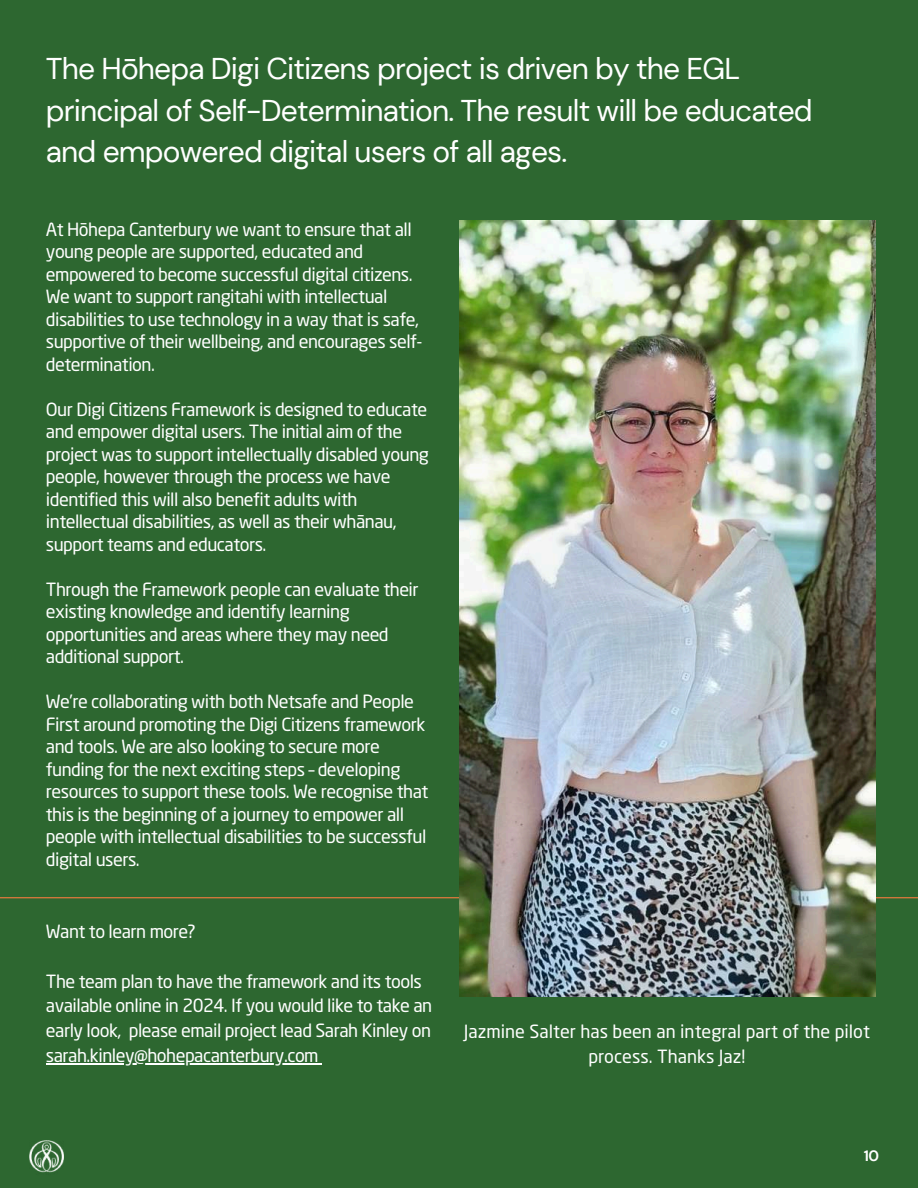
<style>
.page{position:relative;width:918px;height:1188px;background:#2d6730}
.page>*{position:absolute;margin:0;border:0;box-sizing:border-box;transform-origin:0 0}
.t1{font:30px/41.7px "DM Sans";letter-spacing:-.03em;color:#fff}
.t2{font:18px/22.5px "Neo Sans W1 G";letter-spacing:-.03em;color:#fff}
.t3{font:18px/24.8px "Neo Sans W1 G";color:#fff;text-align:center}
.t4{font:700 15px "DM Sans";color:#fff}
</style>
<div class="page">
<hr style="left:0;top:897px;width:918px;height:1px;background:#f67b3e">
<img style="left:29px;top:1140px;width:35px;height:33px">
<img style="left:459px;top:221px;width:416px;height:776px">
<hr style="left:46px;top:1063px;width:272px;height:1px;background:#fff">
<h1 class="t1" style="left:46px;top:48px;width:768px">The Hōhepa Digi Citizens project is driven by the EGL principal of Self-Determination. The result will be educated and empowered digital users of all ages.</h1>
<p class="t2" style="left:46px;top:220px;width:378px">At Hōhepa Canterbury we want to ensure that all young people are supported, educated and empowered to become successful digital citizens.<br>We want to support rangitahi with intellectual disabilities to use technology in a way that is safe, supportive of their wellbeing, and encourages self&shy;determination.</p>
<p class="t2" style="left:46px;top:400px;width:385px">Our Digi Citizens Framework is designed to educate and empower digital users. The initial aim of the project was to support intellectually disabled young people, however through the process we have identified this will also benefit adults with intellectual disabilities, as well as their whānau, support teams and educators.</p>
<p class="t2" style="left:46px;top:580px;width:374px">Through the Framework people can evaluate their existing knowledge and identify learning opportunities and areas where they may need additional support.</p>
<p class="t2" style="left:46px;top:692px;width:384px">We’re collaborating with both Netsafe and People First around promoting the Digi Citizens framework and tools. We are also looking to secure more funding for the next exciting steps – developing resources to support these tools. We recognise that this is the beginning of a journey to empower all people with intellectual disabilities to be successful digital users.</p>
<p class="t2" style="left:46px;top:922px;width:152px">Want to learn more?</p>
<p class="t2" style="left:46px;top:970px;width:388px;line-height:24.8px">The team plan to have the framework and its tools available online in 2024. If you would like to take an early look, please email project lead Sarah Kinley on sarah.kinley@hohepacanterbury.com</p>
<p class="t3" style="left:464px;top:1021px;width:408px">Jazmine Salter has been an integral part of the pilot process. Thanks Jaz!</p>
<p class="t4" style="left:864px;top:1146px;width:17px">10</p>
</div>
